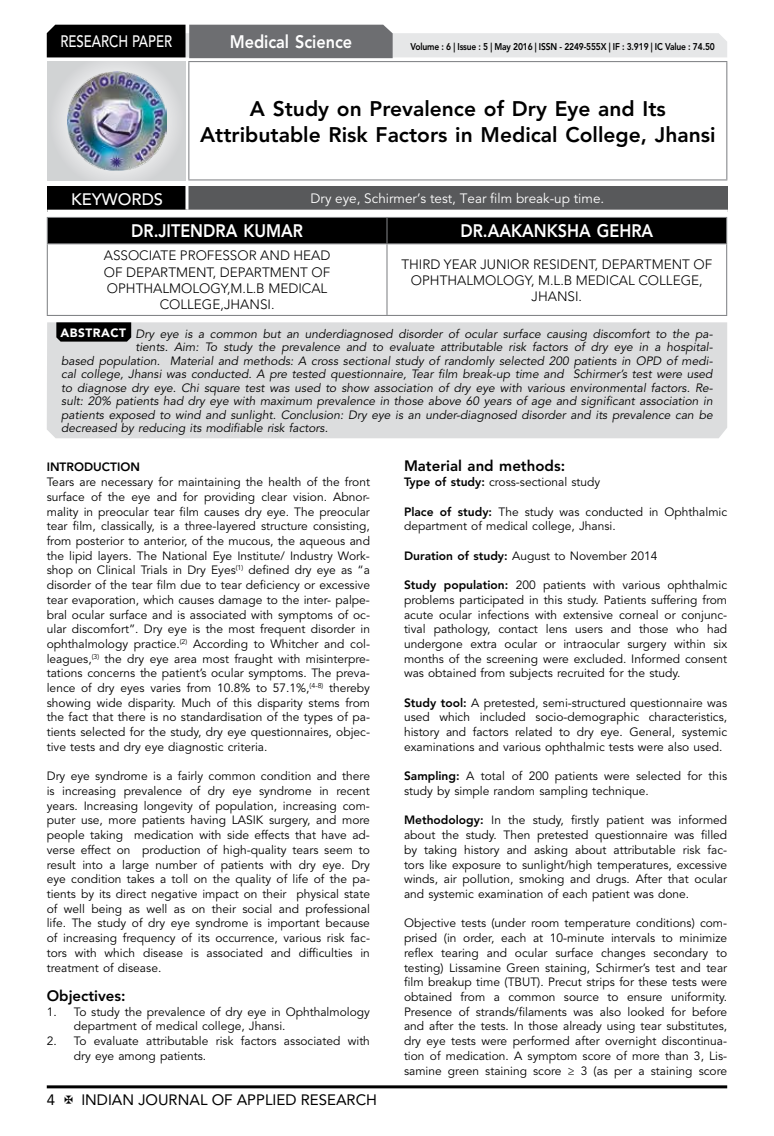
<style>
.page{position:relative;width:774px;height:1136px;background:#fff}
.page>*{position:absolute;margin:0;border:0;box-sizing:border-box;transform-origin:0 0}
.t1{font:800 21px/26.2px "Avenir LT Std";color:#000;text-align:center}
.t2{font:800 18px "Avenir LT Std";color:#fff;scale:.9 1}
.t3{font:500 16.5px "Avenir LT Std";color:#fff;scale:.8 1}
.t4{font:500 16.5px "Avenir LT Std";color:#fff}
.t5{font:15px "Avenir LT Std";color:#000}
.t6{font:800 15px "Avenir LT Std";color:#000}
.t7{font:300 13.5px/16.2px "Avenir LT Std";color:#000;text-align:center}
.t8{font:13.5px "Avenir LT Std";color:#fff}
.t9{font:12px/14.7px "Avenir LT Std";color:#000;text-align:justify}
.t10{font:italic 12px "Avenir LT Std";color:#000}
.t11{font:800 12px "Avenir LT Std";color:#000}
.t12{font:800 9.75px "Avenir LT Std";letter-spacing:-.02em;color:#000;scale:.87 1}
.s1{font-weight:900;font-style:normal;color:#fff}
.s2{font-weight:800}
</style>
<div class="page">
<hr style="left:47px;top:1085px;width:680px;height:3px;background:#000">
<div style="left:48px;top:62px;width:137px;height:118px;background:linear-gradient(to right,#d9dadb,#d9dadb)"></div>
<img style="left:68px;top:71px;width:99px;height:100px">
<svg style="left:47px;top:25px;width:680px;height:33px;background:#979899"></svg>
<hr style="left:188px;top:61px;width:539px;height:1px;background:#808285">
<hr style="left:188px;top:62px;width:1px;height:117px;background:#808285">
<hr style="left:726px;top:62px;width:1px;height:117px;background:#808285">
<hr style="left:188px;top:179px;width:539px;height:1px;background:#808285">
<div style="left:47px;top:217px;width:680px;height:26px;background:#000"></div>
<hr style="left:47px;top:243px;width:340px;height:1px;background:#808285">
<hr style="left:47px;top:244px;width:1px;height:71px;background:#808285">
<hr style="left:387px;top:243px;width:340px;height:1px;background:#808285">
<hr style="left:386px;top:244px;width:1px;height:71px;background:#808285">
<hr style="left:726px;top:244px;width:1px;height:71px;background:#808285">
<hr style="left:47px;top:315px;width:340px;height:1px;background:#808285">
<hr style="left:387px;top:315px;width:340px;height:1px;background:#808285">
<div style="left:47px;top:186px;width:140px;height:25px;background:#000"></div>
<div style="left:187px;top:186px;width:541px;height:25px;background:#58595b"></div>
<hr style="left:185px;top:186px;width:3px;height:24px;background:#fff">
<hr style="left:47px;top:210px;width:140px;height:3px;background:#fff">
<hr style="left:187px;top:210px;width:541px;height:3px;background:#fff">
<div style="left:47px;top:322px;width:680px;height:116px;background:#dcddde"></div>
<svg style="left:56px;top:322px;width:75px;height:19px"></svg>
<h3 class="t3" style="left:60px;top:32px;width:139px">RESEARCH PAPER</h3>
<h2 class="t2" style="left:230px;top:31px;width:138px">Medical Science</h2>
<p class="t12" style="left:410px;top:41px;width:351px">Volume : 6 | Issue : 5 | May 2016 | ISSN - 2249-555X | IF : 3.919 | IC Value : 74.50</p>
<h1 class="t1" style="left:200px;top:95px;width:517px">A Study on Prevalence of Dry Eye and Its<br>Attributable Risk Factors in Medical College, Jhansi</h1>
<h3 class="t4" style="left:71px;top:189px;width:94px">KEYWORDS</h3>
<p class="t8" style="left:310px;top:190px;width:295px">Dry eye, Schirmer’s test, Tear film break-up time.</p>
<h2 class="t2" style="left:131px;top:220px;width:192px">DR.JITENDRA KUMAR</h2>
<h2 class="t2" style="left:460px;top:220px;width:216px">DR.AAKANKSHA GEHRA</h2>
<p class="t7" style="left:104px;top:248px;width:228px">ASSOCIATE PROFESSOR AND HEAD<br>OF DEPARTMENT, DEPARTMENT OF<br>OPHTHALMOLOGY,M.L.B MEDICAL<br>COLLEGE,JHANSI.</p>
<p class="t7" style="left:401px;top:256px;width:312px">THIRD YEAR JUNIOR RESIDENT, DEPARTMENT OF<br>OPHTHALMOLOGY, M.L.B MEDICAL COLLEGE,<br>JHANSI.</p>
<p class="t10" style="left:61px;top:326px;width:653px"><span class="s1">ABSTRACT</span> Dry eye is a common but an underdiagnosed disorder of ocular surface causing discomfort to the pa-</p>
<p class="t10" style="left:135px;top:340px;width:579px">tients. Aim: To study the prevalence and to evaluate attributable risk factors of dry eye in a hospital-</p>
<p class="t10" style="left:61px;top:353px;width:653px">based population. Material and methods: A cross sectional study of randomly selected 200 patients in OPD of medi-</p>
<p class="t10" style="left:61px;top:367px;width:653px">cal college, Jhansi was conducted. A pre tested questionnaire, Tear film break-up time and Schirmer’s test were used</p>
<p class="t10" style="left:61px;top:380px;width:653px">to diagnose dry eye. Chi square test was used to show association of dry eye with various environmental factors. Re-</p>
<p class="t10" style="left:61px;top:394px;width:653px">sult: 20% patients had dry eye with maximum prevalence in those above 60 years of age and significant association in</p>
<p class="t10" style="left:61px;top:407px;width:653px">patients exposed to wind and sunlight. Conclusion: Dry eye is an under-diagnosed disorder and its prevalence can be</p>
<p class="t10" style="left:61px;top:421px;width:268px">decreased by reducing its modifiable risk factors.</p>
<p class="t11" style="left:47px;top:460px;width:95px">INTRODUCTION</p>
<p class="t9" style="left:47px;top:475px;width:325px">Tears are necessary for maintaining the health of the front surface of the eye and for providing clear vision. Abnor&shy;mality in preocular tear film causes dry eye. The preocular tear film, classically, is a three-layered structure consisting, from posterior to anterior, of the mucous, the aqueous and the lipid layers. The National Eye Institute/ Industry Work&shy;shop on Clinical Trials in Dry Eyes<sup>(1)</sup> defined dry eye as “a disorder of the tear film due to tear deficiency or excessive tear evaporation, which causes damage to the inter- palpe&shy;bral ocular surface and is associated with symptoms of oc&shy;ular discomfort”. Dry eye is the most frequent disorder in ophthalmology practice.<sup>(2)</sup> According to Whitcher and col&shy;leagues,<sup>(3)</sup> the dry eye area most fraught with misinterpre&shy;tations concerns the patient’s ocular symptoms. The preva&shy;lence of dry eyes varies from 10.8% to 57.1%,<sup>(4-8)</sup> thereby showing wide disparity. Much of this disparity stems from the fact that there is no standardisation of the types of pa&shy;tients selected for the study, dry eye questionnaires, objec&shy;tive tests and dry eye diagnostic criteria.</p>
<p class="t9" style="left:47px;top:769px;width:325px">Dry eye syndrome is a fairly common condition and there is increasing prevalence of dry eye syndrome in recent years. Increasing longevity of population, increasing com&shy;puter use, more patients having LASIK surgery, and more people taking medication with side effects that have ad&shy;verse effect on production of high-quality tears seem to result into a large number of patients with dry eye. Dry eye condition takes a toll on the quality of life of the pa&shy;tients by its direct negative impact on their physical state of well being as well as on their social and professional life. The study of dry eye syndrome is important because of increasing frequency of its occurrence, various risk fac&shy;tors with which disease is associated and difficulties in treatment of disease.</p>
<p class="t6" style="left:47px;top:986px;width:80px">Objectives:</p>
<p class="t9" style="left:74px;top:1004px;width:298px;text-indent:-27px">1. To study the prevalence of dry eye in Ophthalmology department of medical college, Jhansi.</p>
<p class="t9" style="left:74px;top:1033px;width:298px;text-indent:-27px">2. To evaluate attributable risk factors associated with dry eye among patients.</p>
<p class="t6" style="left:404px;top:457px;width:163px">Material and methods:</p>
<p class="t9" style="left:404px;top:475px;width:198px"><span class="s2">Type of study:</span> cross-sectional study</p>
<p class="t9" style="left:404px;top:504px;width:325px"><span class="s2">Place of study:</span> The study was conducted in Ophthalmic department of medical college, Jhansi.</p>
<p class="t9" style="left:404px;top:548px;width:255px"><span class="s2">Duration of study:</span> August to November 2014</p>
<p class="t9" style="left:404px;top:578px;width:325px"><span class="s2">Study population:</span> 200 patients with various ophthalmic problems participated in this study. Patients suffering from acute ocular infections with extensive corneal or conjunc&shy;tival pathology, contact lens users and those who had undergone extra ocular or intraocular surgery within six months of the screening were excluded. Informed consent was obtained from subjects recruited for the study.</p>
<p class="t9" style="left:404px;top:695px;width:325px"><span class="s2">Study tool:</span> A pretested, semi-structured questionnaire was used which included socio-demographic characteristics, history and factors related to dry eye. General, systemic examinations and various ophthalmic tests were also used.</p>
<p class="t9" style="left:404px;top:769px;width:325px"><span class="s2">Sampling:</span> A total of 200 patients were selected for this study by simple random sampling technique.</p>
<p class="t9" style="left:404px;top:813px;width:325px"><span class="s2">Methodology:</span> In the study, firstly patient was informed about the study. Then pretested questionnaire was filled by taking history and asking about attributable risk fac&shy;tors like exposure to sunlight/high temperatures, excessive winds, air pollution, smoking and drugs. After that ocular and systemic examination of each patient was done.</p>
<p class="t9" style="left:404px;top:916px;width:325px">Objective tests (under room temperature conditions) com&shy;prised (in order, each at 10-minute intervals to minimize reflex tearing and ocular surface changes secondary to testing) Lissamine Green staining, Schirmer’s test and tear film breakup time (TBUT). Precut strips for these tests were obtained from a common source to ensure uniformity.<br>Presence of strands/filaments was also looked for before and after the tests. In those already using tear substitutes, dry eye tests were performed after overnight discontinua&shy;tion of medication. A symptom score of more than 3, Lis&shy;samine green staining score ≥ 3 (as per a staining score</p>
<p class="t5" style="left:47px;top:1090px;width:10px">4</p>
<p class="t5" style="left:81px;top:1090px;width:297px">INDIAN JOURNAL OF APPLIED RESEARCH</p>
</div>
